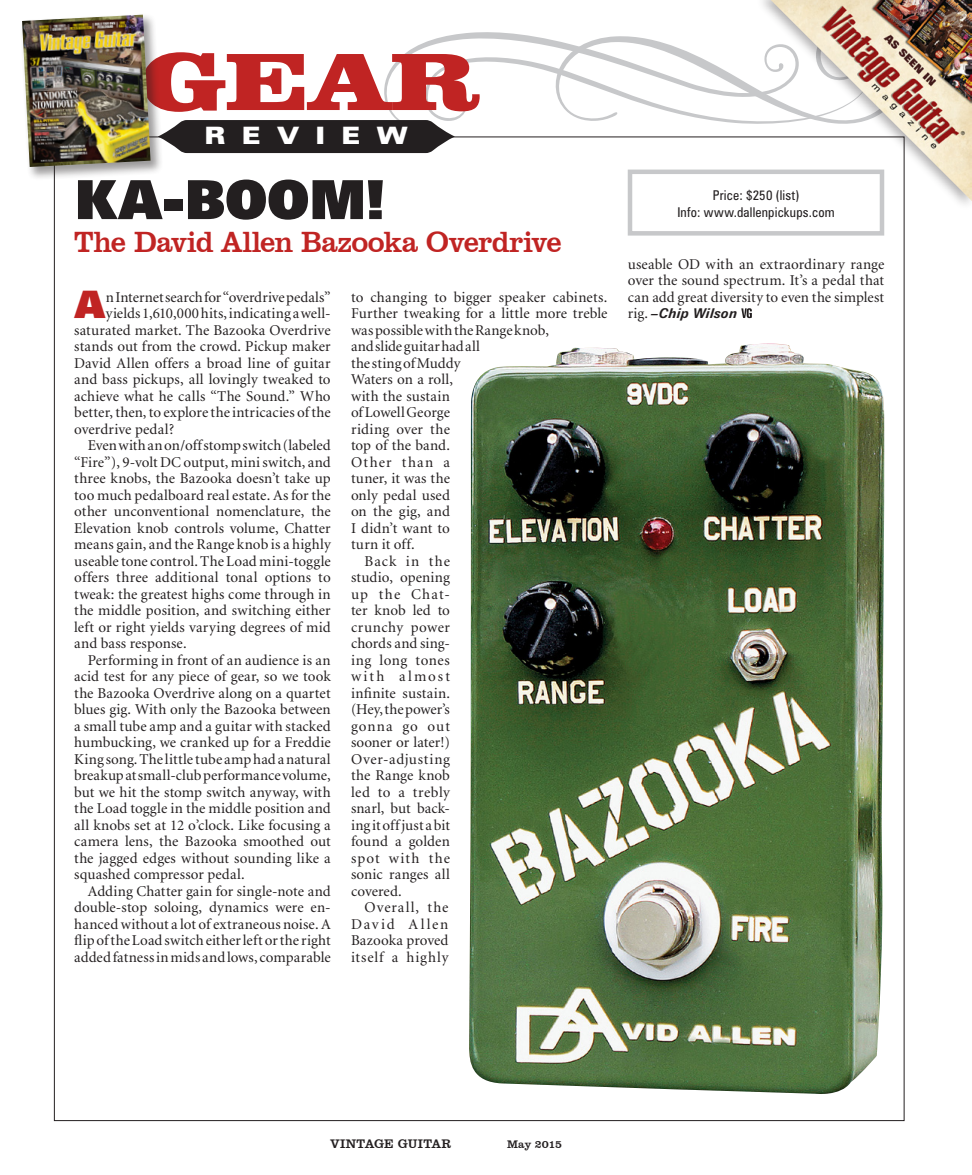
<style>
.page{position:relative;width:972px;height:1175px;background:#fff}
.page>*{position:absolute;margin:0;border:0;box-sizing:border-box;transform-origin:0 0}
.t1{font:900 83.4px "Clarendon BT";color:#c02423;scale:1.31 1}
.t2{font:900 54px "Zurich BT";letter-spacing:-.02em;color:#231f20}
.t3{font:900 37.95px "Zurich BT";color:#c02423}
.t4{font:30px "Clarendon BT";letter-spacing:-.025em;color:#c02423;scale:.96 1}
.t5{font:900 expanded 24px "Zurich BT";letter-spacing:.71em;color:#fff}
.t6{font:15px/16.5px "Minion";letter-spacing:.01em;color:#231f20;text-align:justify}
.t7{font:15px "Minion";letter-spacing:.03em;color:#231f20}
.t8{font:15px "Minion";letter-spacing:.06em;color:#231f20}
.t9{font:15px "Minion";letter-spacing:.07em;color:#231f20}
.t10{font:15px "Minion";letter-spacing:-.01em;color:#231f20}
.t11{font:15px "Minion";letter-spacing:.045em;color:#231f20}
.t12{font:15px "Minion";letter-spacing:.035em;color:#231f20}
.t13{font:15px "Minion";letter-spacing:.09em;color:#231f20}
.t14{font:15px "Minion";letter-spacing:.08em;color:#231f20}
.t15{font:15px "Minion";letter-spacing:.14em;color:#231f20}
.t16{font:15px "Minion";letter-spacing:.12em;color:#231f20}
.t17{font:15px "Minion";letter-spacing:.075em;color:#231f20}
.t18{font:condensed 13.5px/16.5px "Zurich BT";letter-spacing:.015em;color:#231f20;text-align:center}
.t19{font:italic 700 13.5px "Zurich BT";letter-spacing:.015em;color:#231f20}
.t20{font:12.75px "Clarendon BT";letter-spacing:.025em;color:#231f20}
.t21{font:11.25px "Clarendon BT";letter-spacing:-.005em;color:#231f20}
.s1{font-family:"Minion";font-weight:400;font-style:normal;font-size:15px}
</style>
<div class="page">
<svg style="left:164px;top:32px;width:592px;height:121px"></svg>
<div style="left:20px;top:12px;width:144px;height:168px;background:#231f20;opacity:.45"></div>
<img style="left:22px;top:15px;width:129px;height:152px">
<div style="left:756px;top:0;width:216px;height:211px;background:#231f20;opacity:.35"></div>
<img style="left:771px;top:0;width:201px;height:201px">
<div style="left:628px;top:169px;width:256px;height:66px;border:4px solid #c7c8ca"></div>
<img style="left:469px;top:343px;width:415px;height:751px">
<svg style="left:741px;top:308px;width:11px;height:10px"></svg>
<h1 class="t1" style="left:139px;top:30px;width:262px">GEAR</h1>
<h3 class="t5" style="left:205px;top:122px;width:205px">REVIEW</h3>
<h2 class="t2" style="left:74px;top:167px;width:312px">KA-BOOM!</h2>
<h3 class="t4" style="left:74px;top:223px;width:510px">The David Allen Bazooka Overdrive</h3>
<h3 class="t3" style="left:74px;top:281px;width:33px">A</h3>
<p class="t6" style="left:106px;top:289px;width:226px">n Internet search for “overdrive pedals”</p>
<p class="t6" style="left:106px;top:305px;width:226px">yields 1,610,000 hits, indicating a well-</p>
<p class="t6" style="left:74px;top:322px;width:258px">saturated market. The Bazooka Overdrive</p>
<p class="t6" style="left:74px;top:338px;width:258px">stands out from the crowd. Pickup maker</p>
<p class="t6" style="left:74px;top:355px;width:258px">David Allen offers a broad line of guitar</p>
<p class="t6" style="left:74px;top:371px;width:258px">and bass pickups, all lovingly tweaked to</p>
<p class="t6" style="left:74px;top:388px;width:258px">achieve what he calls “The Sound.” Who</p>
<p class="t6" style="left:74px;top:404px;width:258px">better, then, to explore the intricacies of the</p>
<p class="t6" style="left:74px;top:421px;width:101px">overdrive pedal?</p>
<p class="t6" style="left:88px;top:437px;width:245px">Even with an on/off stomp switch (labeled</p>
<p class="t6" style="left:74px;top:454px;width:258px">“Fire”), 9-volt DC output, mini switch, and</p>
<p class="t6" style="left:74px;top:470px;width:258px">three knobs, the Bazooka doesn’t take up</p>
<p class="t6" style="left:74px;top:487px;width:258px">too much pedalboard real estate. As for the</p>
<p class="t6" style="left:74px;top:503px;width:258px">other unconventional nomenclature, the</p>
<p class="t6" style="left:74px;top:520px;width:258px">Elevation knob controls volume, Chatter</p>
<p class="t6" style="left:74px;top:536px;width:258px">means gain, and the Range knob is a highly</p>
<p class="t6" style="left:74px;top:553px;width:258px">useable tone control. The Load mini-toggle</p>
<p class="t6" style="left:74px;top:569px;width:258px">offers three additional tonal options to</p>
<p class="t6" style="left:74px;top:586px;width:258px">tweak: the greatest highs come through in</p>
<p class="t6" style="left:74px;top:602px;width:258px">the middle position, and switching either</p>
<p class="t6" style="left:74px;top:619px;width:258px">left or right yields varying degrees of mid</p>
<p class="t6" style="left:74px;top:635px;width:114px">and bass response.</p>
<p class="t6" style="left:88px;top:652px;width:244px">Performing in front of an audience is an</p>
<p class="t6" style="left:74px;top:668px;width:258px">acid test for any piece of gear, so we took</p>
<p class="t6" style="left:74px;top:685px;width:258px">the Bazooka Overdrive along on a quartet</p>
<p class="t6" style="left:74px;top:701px;width:258px">blues gig. With only the Bazooka between</p>
<p class="t6" style="left:74px;top:718px;width:258px">a small tube amp and a guitar with stacked</p>
<p class="t6" style="left:74px;top:734px;width:258px">humbucking, we cranked up for a Freddie</p>
<p class="t6" style="left:74px;top:751px;width:258px">King song. The little tube amp had a natural</p>
<p class="t6" style="left:74px;top:767px;width:258px">breakup at small-club performance volume,</p>
<p class="t6" style="left:74px;top:784px;width:258px">but we hit the stomp switch anyway, with</p>
<p class="t6" style="left:74px;top:800px;width:258px">the Load toggle in the middle position and</p>
<p class="t6" style="left:74px;top:817px;width:258px">all knobs set at 12 o’clock. Like focusing a</p>
<p class="t6" style="left:74px;top:833px;width:258px">camera lens, the Bazooka smoothed out</p>
<p class="t6" style="left:74px;top:850px;width:258px">the jagged edges without sounding like a</p>
<p class="t6" style="left:74px;top:866px;width:172px">squashed compressor pedal.</p>
<p class="t6" style="left:88px;top:883px;width:244px">Adding Chatter gain for single-note and</p>
<p class="t6" style="left:74px;top:899px;width:258px">double-stop soloing, dynamics were en-</p>
<p class="t6" style="left:74px;top:916px;width:258px">hanced without a lot of extraneous noise. A</p>
<p class="t6" style="left:74px;top:932px;width:258px">flip of the Load switch either left or the right</p>
<p class="t6" style="left:74px;top:949px;width:258px">added fatness in mids and lows, comparable</p>
<p class="t6" style="left:351px;top:289px;width:258px">to changing to bigger speaker cabinets.</p>
<p class="t6" style="left:351px;top:305px;width:258px">Further tweaking for a little more treble</p>
<p class="t6" style="left:351px;top:322px;width:200px">was possible with the Range knob,</p>
<p class="t6" style="left:351px;top:338px;width:130px">and slide guitar had all</p>
<p class="t6" style="left:351px;top:355px;width:111px">the sting of Muddy</p>
<p class="t6" style="left:351px;top:371px;width:103px">Waters on a roll,</p>
<p class="t6" style="left:351px;top:388px;width:100px">with the sustain</p>
<p class="t6" style="left:351px;top:404px;width:100px">of Lowell George</p>
<p class="t6" style="left:351px;top:421px;width:100px">riding over the</p>
<p class="t6" style="left:351px;top:437px;width:101px">top of the band.</p>
<p class="t13" style="left:351px;top:454px;width:101px">Other than a</p>
<p class="t6" style="left:351px;top:470px;width:101px">tuner, it was the</p>
<p class="t6" style="left:351px;top:487px;width:100px">only pedal used</p>
<p class="t6" style="left:351px;top:503px;width:100px">on the gig, and</p>
<p class="t6" style="left:351px;top:520px;width:100px">I didn’t want to</p>
<p class="t6" style="left:351px;top:536px;width:65px">turn it off.</p>
<p class="t17" style="left:364px;top:553px;width:87px">Back in the</p>
<p class="t6" style="left:351px;top:569px;width:100px">studio, opening</p>
<p class="t14" style="left:351px;top:586px;width:100px">up the Chat-</p>
<p class="t6" style="left:351px;top:602px;width:101px">ter knob led to</p>
<p class="t7" style="left:351px;top:619px;width:100px">crunchy power</p>
<p class="t6" style="left:351px;top:635px;width:100px">chords and sing-</p>
<p class="t12" style="left:351px;top:652px;width:100px">ing long tones</p>
<p class="t15" style="left:351px;top:669px;width:100px">with almost</p>
<p class="t6" style="left:351px;top:685px;width:100px">infinite sustain.</p>
<p class="t10" style="left:351px;top:702px;width:100px">(Hey, the power’s</p>
<p class="t8" style="left:351px;top:718px;width:100px">gonna go out</p>
<p class="t6" style="left:351px;top:734px;width:100px">sooner or later!)</p>
<p class="t11" style="left:351px;top:751px;width:100px">Over-adjusting</p>
<p class="t6" style="left:351px;top:767px;width:101px">the Range knob</p>
<p class="t7" style="left:351px;top:784px;width:100px">led to a trebly</p>
<p class="t6" style="left:351px;top:800px;width:100px">snarl, but back-</p>
<p class="t6" style="left:351px;top:817px;width:101px">ing it off just a bit</p>
<p class="t6" style="left:351px;top:833px;width:100px">found a golden</p>
<p class="t9" style="left:351px;top:850px;width:100px">spot with the</p>
<p class="t6" style="left:351px;top:866px;width:100px">sonic ranges all</p>
<p class="t6" style="left:351px;top:883px;width:52px">covered.</p>
<p class="t9" style="left:364px;top:900px;width:86px">Overall, the</p>
<p class="t16" style="left:351px;top:916px;width:99px">David Allen</p>
<p class="t6" style="left:351px;top:932px;width:99px">Bazooka proved</p>
<p class="t8" style="left:351px;top:949px;width:99px">itself a highly</p>
<p class="t18" style="left:677px;top:187px;width:159px">Price: $250 (list)<br>Info: www.dallenpickups.com</p>
<p class="t6" style="left:628px;top:256px;width:258px">useable OD with an extraordinary range over the sound spectrum. It’s a pedal that can add great diversity to even the simplest</p>
<p class="t19" style="left:628px;top:305px;width:111px"><span class="s1">rig.</span> –Chip Wilson</p>
<p class="t20" style="left:330px;top:1135px;width:123px">Vintage Guitar</p>
<p class="t21" style="left:507px;top:1137px;width:57px">May 2015</p>
</div>
